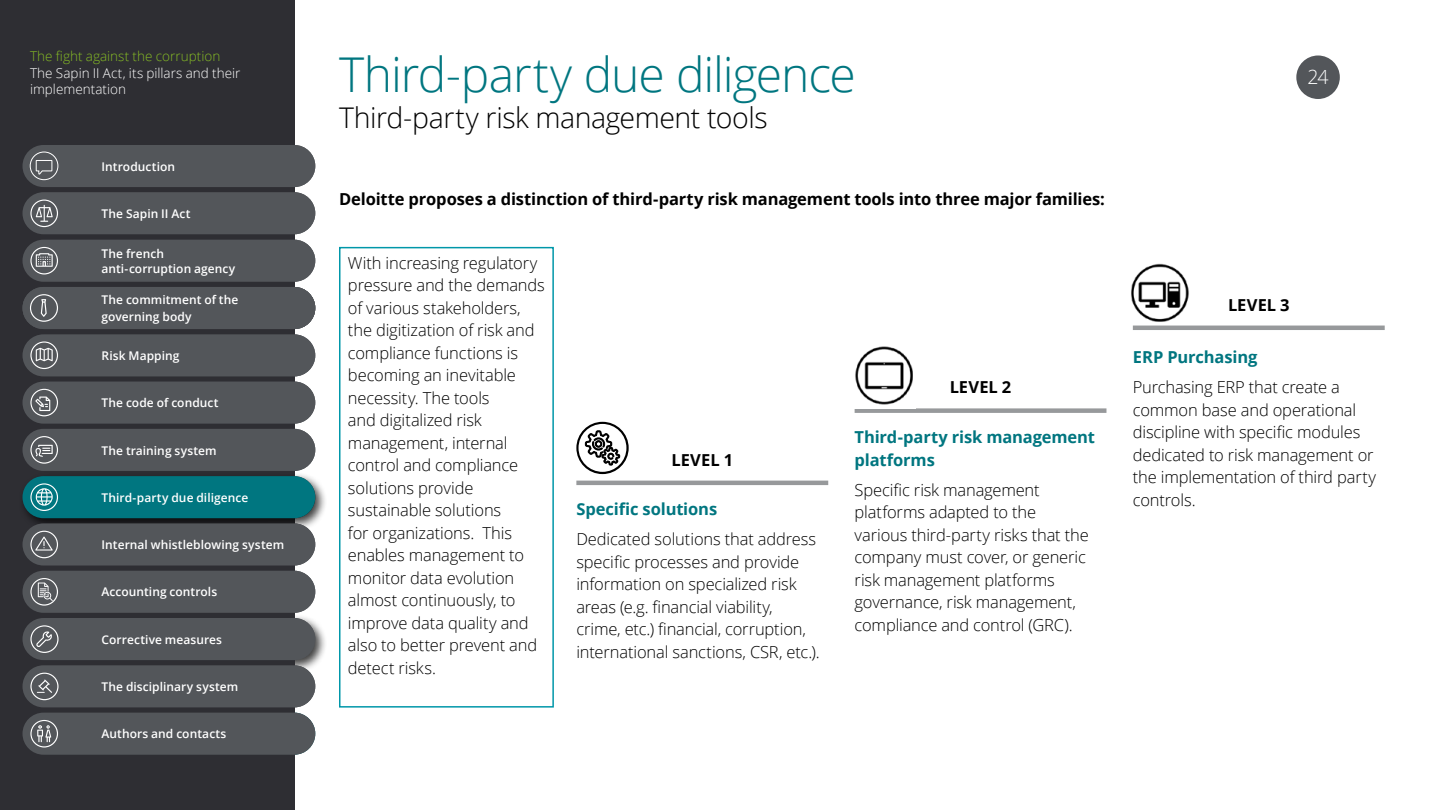
<style>
.page{position:relative;width:1440px;height:810px;background:#fff}
.page>*{position:absolute;margin:0;border:0;box-sizing:border-box;transform-origin:0 0}
.t1{font:300 48px "Open Sans";letter-spacing:-.025em;color:#007680}
.t2{font:300 28.5px "Open Sans";letter-spacing:-.02em;color:#000}
.t3{font:300 19.5px "Open Sans";color:#fff}
.t4{font:300 16.5px/22.5px "Open Sans";letter-spacing:-.01em;color:#000}
.t5{font:700 16.5px "Open Sans";letter-spacing:-.01em;color:#000}
.t6{font:700 16.5px/22.5px "Open Sans";letter-spacing:-.01em;color:#007680}
.t7{font:300 13.5px/16.5px "Open Sans";color:#fff}
.t8{font:300 13.5px "Open Sans";color:#86bc25}
.t9{font:600 12px/16.5px "Open Sans";letter-spacing:.005em;color:#fff}
</style>
<div class="page">
<div style="left:339px;top:247px;width:215px;height:461px;border:2px solid #0097a9"></div>
<div style="left:19px;top:614px;width:309px;height:59px;background:#000;opacity:.75"></div>
<div style="left:0;top:0;width:294px;height:810px;background:#2e2e33"></div>
<div style="left:1296px;top:56px;width:44px;height:43px;background:#53565a;border-radius:50%"></div>
<hr style="left:576px;top:481px;width:252px;height:4px;background:#97999b">
<div style="left:855px;top:408px;width:251px;height:5px;background:#97999b"></div>
<hr style="left:1133px;top:326px;width:252px;height:4px;background:#97999b">
<img style="left:1131px;top:263px;width:58px;height:59px">
<img style="left:855px;top:346px;width:58px;height:59px">
<svg style="left:576px;top:422px;width:53px;height:52px"></svg>
<div style="left:19px;top:472px;width:309px;height:59px;background:#000;opacity:.75"></div>
<div style="left:23px;top:476px;width:292px;height:42px;background:#007680;border-radius:21px"></div>
<svg style="left:30px;top:483px;width:28px;height:28px"></svg>
<div style="left:23px;top:429px;width:292px;height:42px;background:#53565a;border-radius:21px"></div>
<svg style="left:30px;top:436px;width:28px;height:28px"></svg>
<div style="left:23px;top:382px;width:292px;height:42px;background:#53565a;border-radius:21px"></div>
<svg style="left:30px;top:389px;width:28px;height:27px"></svg>
<div style="left:23px;top:334px;width:292px;height:42px;background:#53565a;border-radius:21px"></div>
<svg style="left:30px;top:341px;width:28px;height:28px"></svg>
<div style="left:23px;top:287px;width:292px;height:42px;background:#53565a;border-radius:21px"></div>
<svg style="left:30px;top:294px;width:28px;height:28px"></svg>
<div style="left:23px;top:240px;width:292px;height:42px;background:#53565a;border-radius:21px"></div>
<svg style="left:30px;top:247px;width:28px;height:28px"></svg>
<div style="left:23px;top:192px;width:292px;height:42px;background:#53565a;border-radius:21px"></div>
<svg style="left:30px;top:200px;width:28px;height:27px"></svg>
<div style="left:23px;top:145px;width:292px;height:42px;background:#53565a;border-radius:21px"></div>
<div style="left:30px;top:152px;width:28px;height:28px;border:1px solid #fff;border-radius:50%"></div>
<svg style="left:35px;top:160px;width:18px;height:15px"></svg>
<div style="left:23px;top:713px;width:292px;height:42px;background:#53565a;border-radius:21px"></div>
<div style="left:23px;top:665px;width:292px;height:42px;background:#53565a;border-radius:21px"></div>
<div style="left:23px;top:618px;width:292px;height:42px;background:#53565a;border-radius:21px"></div>
<div style="left:23px;top:571px;width:292px;height:42px;background:#53565a;border-radius:21px"></div>
<div style="left:23px;top:523px;width:292px;height:43px;background:#53565a;border-radius:21px"></div>
<svg style="left:30px;top:720px;width:28px;height:28px"></svg>
<svg style="left:30px;top:673px;width:28px;height:27px"></svg>
<svg style="left:30px;top:625px;width:28px;height:28px"></svg>
<svg style="left:30px;top:578px;width:28px;height:28px"></svg>
<svg style="left:30px;top:531px;width:28px;height:27px"></svg>
<p class="t8" style="left:30px;top:47px;width:192px">The fight against the corruption</p>
<p class="t7" style="left:30px;top:64px;width:212px">The Sapin II Act, its pillars and their implementation</p>
<p class="t3" style="left:1307px;top:64px;width:23px">24</p>
<h1 class="t1" style="left:339px;top:42px;width:518px">Third-party due diligence</h1>
<h2 class="t2" style="left:339px;top:98px;width:430px">Third-party risk management tools</h2>
<p class="t9" style="left:102px;top:158px;width:75px">Introduction</p>
<p class="t9" style="left:102px;top:205px;width:90px">The Sapin II Act</p>
<p class="t9" style="left:102px;top:246px;width:135px;line-height:15px">The french anti-corruption agency</p>
<p class="t9" style="left:102px;top:291px;width:138px">The commitment of the governing body</p>
<p class="t9" style="left:102px;top:291px;width:122px">L’Engage ent de l’Instance Dirigeante</p>
<p class="t9" style="left:102px;top:347px;width:79px">Risk Mapping</p>
<p class="t9" style="left:102px;top:394px;width:119px">The code of conduct</p>
<p class="t9" style="left:102px;top:442px;width:117px">The training system</p>
<p class="t9" style="left:102px;top:489px;width:148px">Third-party due diligence</p>
<p class="t9" style="left:102px;top:536px;width:184px">Internal whistleblowing system</p>
<p class="t9" style="left:102px;top:584px;width:117px">Accounting controls</p>
<p class="t9" style="left:102px;top:631px;width:122px">Corrective measures</p>
<p class="t9" style="left:102px;top:678px;width:138px">The disciplinary system</p>
<p class="t9" style="left:102px;top:725px;width:126px">Authors and contacts</p>
<p class="t5" style="left:339px;top:187px;width:767px">Deloitte proposes a distinction of third-party risk management tools into three major families:</p>
<p class="t4" style="left:348px;top:251px;width:198px">With increasing regulatory pressure and the demands of various stakeholders, the digitization of risk and compliance functions is becoming an inevitable necessity. The tools<br>and digitalized risk management, internal control and compliance solutions provide sustainable solutions<br>for organizations. This enables management to monitor data evolution almost continuously, to improve data quality and also to better prevent and detect risks.</p>
<p class="t5" style="left:672px;top:448px;width:63px">LEVEL 1</p>
<p class="t6" style="left:576px;top:498px;width:142px">Specific solutions</p>
<p class="t4" style="left:576px;top:528px;width:245px">Dedicated solutions that address specific processes and provide information on specialized risk areas (e.g. financial viability, crime, etc.) financial, corruption, international sanctions, CSR, etc.).</p>
<p class="t5" style="left:950px;top:376px;width:63px">LEVEL 2</p>
<p class="t6" style="left:855px;top:425px;width:242px">Third-party risk management platforms</p>
<p class="t4" style="left:855px;top:478px;width:236px">Specific risk management platforms adapted to the various third-party risks that the company must cover, or generic risk management platforms governance, risk management, compliance and control (GRC).</p>
<p class="t5" style="left:1228px;top:293px;width:63px">LEVEL 3</p>
<p class="t6" style="left:1133px;top:345px;width:126px">ERP Purchasing</p>
<p class="t4" style="left:1133px;top:375px;width:245px">Purchasing ERP that create a common base and operational discipline with specific modules dedicated to risk management or the implementation of third party controls.</p>
</div>
